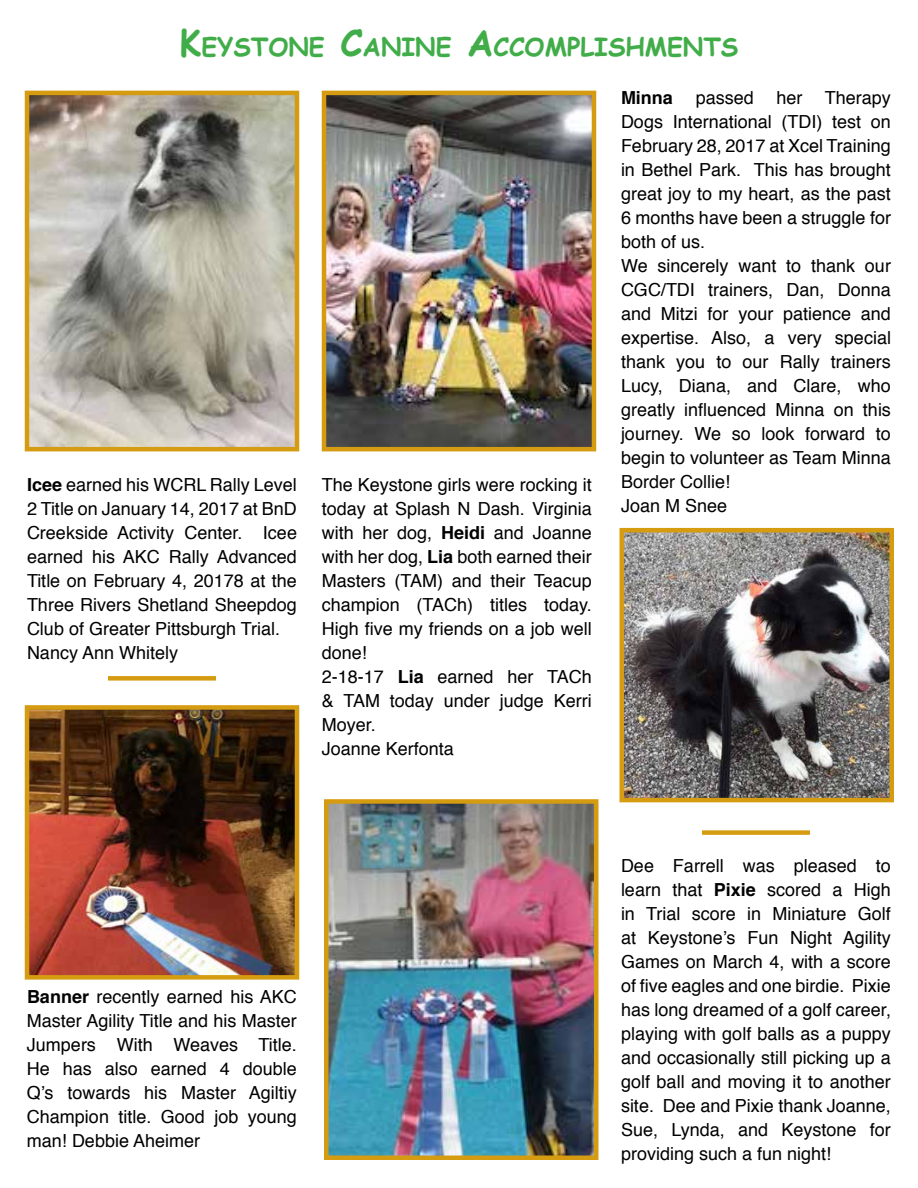
<style>
.page{position:relative;width:918px;height:1188px;background:#fff}
.page>*{position:absolute;margin:0;border:0;box-sizing:border-box;transform-origin:0 0}
.t1{font:700 25.2px "Comic Sans MS";color:#41ad49}
.t2{font:18px/24px "Helvetica";color:#000}
.t3{font:700 18px "Helvetica";color:#000}
.s1{font-size:36px}
.s2{font-weight:700}
</style>
<div class="page">
<img style="left:30px;top:96px;width:264px;height:350px">
<div style="left:25px;top:91px;width:274px;height:360px;border:4px solid #d69c11"></div>
<img style="left:625px;top:533px;width:264px;height:264px">
<div style="left:620px;top:528px;width:274px;height:274px;border:4px solid #d69c11"></div>
<img style="left:327px;top:96px;width:264px;height:350px">
<div style="left:322px;top:91px;width:274px;height:360px;border:4px solid #d69c11"></div>
<img style="left:329px;top:804px;width:264px;height:351px">
<div style="left:324px;top:799px;width:274px;height:361px;border:4px solid #d69c11"></div>
<img style="left:30px;top:710px;width:264px;height:265px">
<div style="left:25px;top:705px;width:274px;height:275px;border:4px solid #d69c11"></div>
<div style="left:108px;top:676px;width:108px;height:5px;background:#d69c11"></div>
<div style="left:702px;top:830px;width:108px;height:5px;background:#d69c11"></div>
<h1 class="t1" style="left:180px;top:28px;width:560px"><span class="s1">K</span>EYSTONE <span class="s1">C</span>ANINE <span class="s1">A</span>CCOMPLISHMENTS</h1>
<p class="t2" style="left:27px;top:473px;width:272px"><span class="s2">Icee</span> earned his WCRL Rally Level<br>2 Title on January 14, 2017 at BnD<br>Creekside Activity Center. Icee earned his AKC Rally Advanced<br>Title on February 4, 20178 at the<br>Three Rivers Shetland Sheepdog<br>Club of Greater Pittsburgh Trial.<br>Nancy Ann Whitely</p>
<p class="t2" style="left:322px;top:473px;width:272px">The Keystone girls were rocking it today at Splash N Dash. Virginia with her dog, <span class="s2">Heidi</span> and Joanne with her dog, <span class="s2">Lia</span> both earned their<br>Masters (TAM) and their Teacup champion (TACh) titles today.<br>High five my friends on a job well done!<br>2-18-17 <span class="s2">Lia</span> earned her TACh &amp; TAM today under judge Kerri<br>Moyer.<br>Joanne Kerfonta</p>
<p class="t3" style="left:621px;top:83px;width:54px">Minna</p>
<p class="t2" style="left:696px;top:86px;width:60px">passed</p>
<p class="t2" style="left:621px;top:86px;width:272px;text-indent:156px">her Therapy<br>Dogs International (TDI) test on<br>February 28, 2017 at Xcel Training in Bethel Park. This has brought great joy to my heart, as the past<br>6 months have been a struggle for both of us.<br>We sincerely want to thank our<br>CGC/TDI trainers, Dan, Donna and Mitzi for your patience and expertise. Also, a very special thank you to our Rally trainers<br>Lucy, Diana, and Clare, who greatly influenced Minna on this journey. We so look forward to begin to volunteer as Team Minna<br>Border Collie!<br>Joan M Snee</p>
<p class="t2" style="left:27px;top:985px;width:271px;text-align:justify"><span class="s2">Banner</span> recently earned his AKC Master Agility Title and his Master Jumpers With Weaves Title.<br>He has also earned 4 double Q’s towards his Master Agiltiy Champion title. Good job young man! Debbie Aheimer</p>
<p class="t2" style="left:621px;top:854px;width:272px;text-align:justify">Dee Farrell was pleased to learn that <span class="s2">Pixie</span> scored a High in Trial score in Miniature Golf at Keystone’s Fun Night Agility Games on March 4, with a score of five eagles and one birdie. Pixie has long dreamed of a golf career, playing with golf balls as a puppy and occasionally still picking up a golf ball and moving it to another site. Dee and Pixie thank Joanne, Sue, Lynda, and Keystone for providing such a fun night!</p>
</div>
